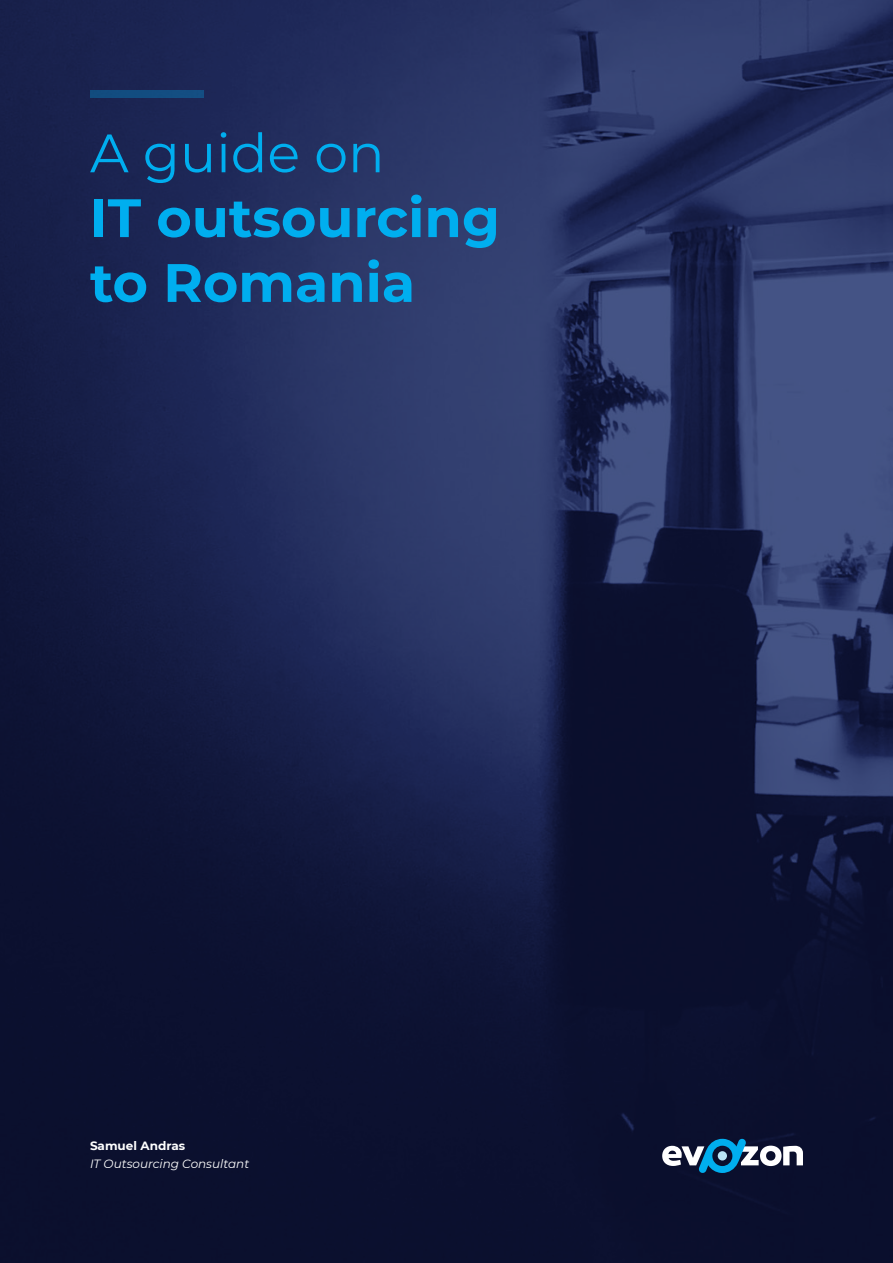
<style>
.page{position:relative;width:893px;height:1263px;background:#fff}
.page>*{position:absolute;margin:0;border:0;box-sizing:border-box;transform-origin:0 0}
.t1{font:700 54px "Montserrat";color:#00aeef}
.t2{font:54px "Montserrat";color:#00aeef}
.body_text{font:italic 12px "Montserrat";color:#fff}
.body_text-2{font:700 12px "Montserrat";color:#fff}
</style>
<div class="page">
<img style="left:0;top:0;width:893px;height:1263px">
<div style="left:90px;top:90px;width:114px;height:8px;background:#124d80"></div>
<svg style="left:662px;top:1138px;width:141px;height:35px"></svg>
<p class="t2" style="left:90px;top:116px;width:296px">A guide on</p>
<p class="t1" style="left:90px;top:179px;width:411px">IT outsourcing</p>
<p class="t1" style="left:90px;top:244px;width:327px">to Romania</p>
<p class="body_text-2" style="left:90px;top:1137px;width:97px">Samuel Andras</p>
<p class="body_text" style="left:90px;top:1156px;width:161px">IT Outsourcing Consultant</p>
</div>
